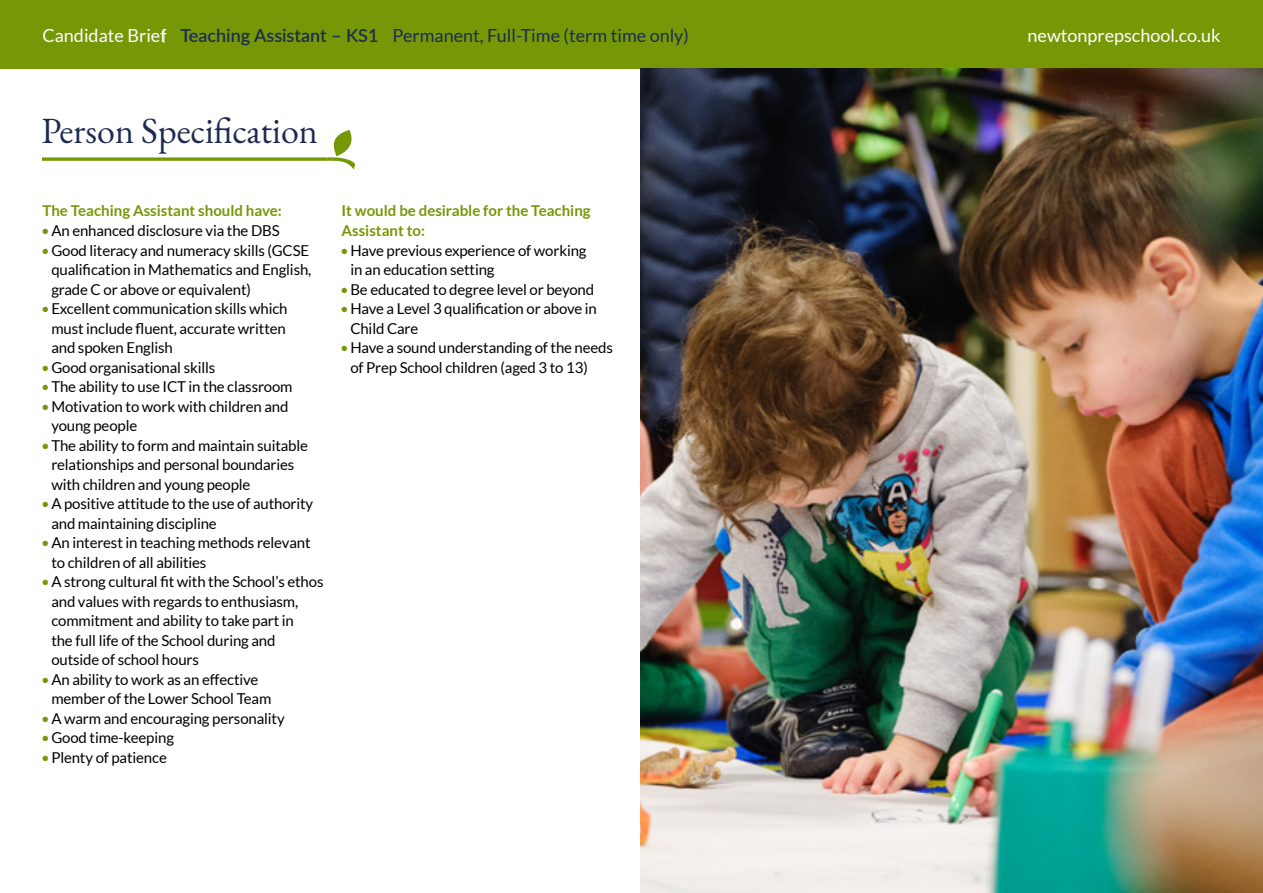
<style>
.page{position:relative;width:1263px;height:893px;background:#fff}
.page>*{position:absolute;margin:0;border:0;box-sizing:border-box;transform-origin:0 0}
.t1{font:36px "EB Garamond";color:#1e2b50}
.t2{font:18px "Lato";color:#1e2b50}
.t3{font:18px "Lato";color:#fff}
.t4{font:15px/19.5px "Lato";letter-spacing:-.01em;color:#000}
.t5{font:700 15px/20.2px "Lato";color:#769807}
.s1{color:#fff}
.s2{font-weight:600}
.s3{color:#769807}
</style>
<div class="page">
<div style="left:0;top:0;width:1263px;height:68px;background:#769807"></div>
<svg style="left:164px;top:29px;width:1px;height:14px"></svg>
<svg style="left:43px;top:130px;width:312px;height:39px"></svg>
<img style="left:640px;top:68px;width:623px;height:825px">
<p class="t2" style="left:43px;top:26px;width:648px"><span class="s1">Candidate Brief</span> <span class="s2">Teaching Assistant – KS1</span> Permanent, Full-Time (term time only)</p>
<h1 class="t1" style="left:41px;top:107px;width:278px">Person Specification</h1>
<p class="t5" style="left:43px;top:200px;width:241px">The Teaching Assistant should have:</p>
<p class="t4" style="left:43px;top:221px;width:239px"><span class="s3">●</span> An enhanced disclosure via the DBS</p>
<p class="t4" style="left:51px;top:240px;width:262px;text-indent:-9px"><span class="s3">●</span> Good literacy and numeracy skills (GCSE qualification in Mathematics and English, grade C or above or equivalent)</p>
<p class="t4" style="left:51px;top:299px;width:238px;text-align:justify;text-indent:-9px"><span class="s3">●</span> Excellent communication skills which must include fluent, accurate written and spoken English</p>
<p class="t4" style="left:43px;top:357px;width:174px"><span class="s3">●</span> Good organisational skills</p>
<p class="t4" style="left:43px;top:377px;width:252px"><span class="s3">●</span> The ability to use ICT in the classroom</p>
<p class="t4" style="left:51px;top:396px;width:239px;text-indent:-9px"><span class="s3">●</span> Motivation to work with children and young people</p>
<p class="t4" style="left:51px;top:435px;width:258px;text-indent:-9px"><span class="s3">●</span> The ability to form and maintain suitable relationships and personal boundaries with children and young people</p>
<p class="t4" style="left:51px;top:494px;width:263px;text-indent:-9px"><span class="s3">●</span> A positive attitude to the use of authority and maintaining discipline</p>
<p class="t4" style="left:51px;top:533px;width:261px;text-indent:-9px"><span class="s3">●</span> An interest in teaching methods relevant to children of all abilities</p>
<p class="t4" style="left:51px;top:572px;width:274px;text-indent:-9px"><span class="s3">●</span> A strong cultural fit with the School’s ethos and values with regards to enthusiasm, commitment and ability to take part in<br>the full life of the School during and outside of school hours</p>
<p class="t4" style="left:51px;top:669px;width:221px;text-indent:-9px"><span class="s3">●</span> An ability to work as an effective member of the Lower School Team</p>
<p class="t4" style="left:43px;top:708px;width:244px"><span class="s3">●</span> A warm and encouraging personality</p>
<p class="t4" style="left:43px;top:728px;width:133px"><span class="s3">●</span> Good time-keeping</p>
<p class="t4" style="left:43px;top:747px;width:126px"><span class="s3">●</span> Plenty of patience</p>
<p class="t5" style="left:341px;top:200px;width:251px">It would be desirable for the Teaching<br>Assistant to:</p>
<p class="t4" style="left:350px;top:240px;width:238px;text-indent:-9px"><span class="s3">●</span> Have previous experience of working in an education setting</p>
<p class="t4" style="left:341px;top:279px;width:254px"><span class="s3">●</span> Be educated to degree level or beyond</p>
<p class="t4" style="left:350px;top:299px;width:248px;text-indent:-9px"><span class="s3">●</span> Have a Level 3 qualification or above in<br>Child Care</p>
<p class="t4" style="left:350px;top:338px;width:264px;text-indent:-9px"><span class="s3">●</span> Have a sound understanding of the needs of Prep School children (aged 3 to 13)</p>
<p class="t3" style="left:1027px;top:26px;width:194px">newtonprepschool.co.uk</p>
</div>
